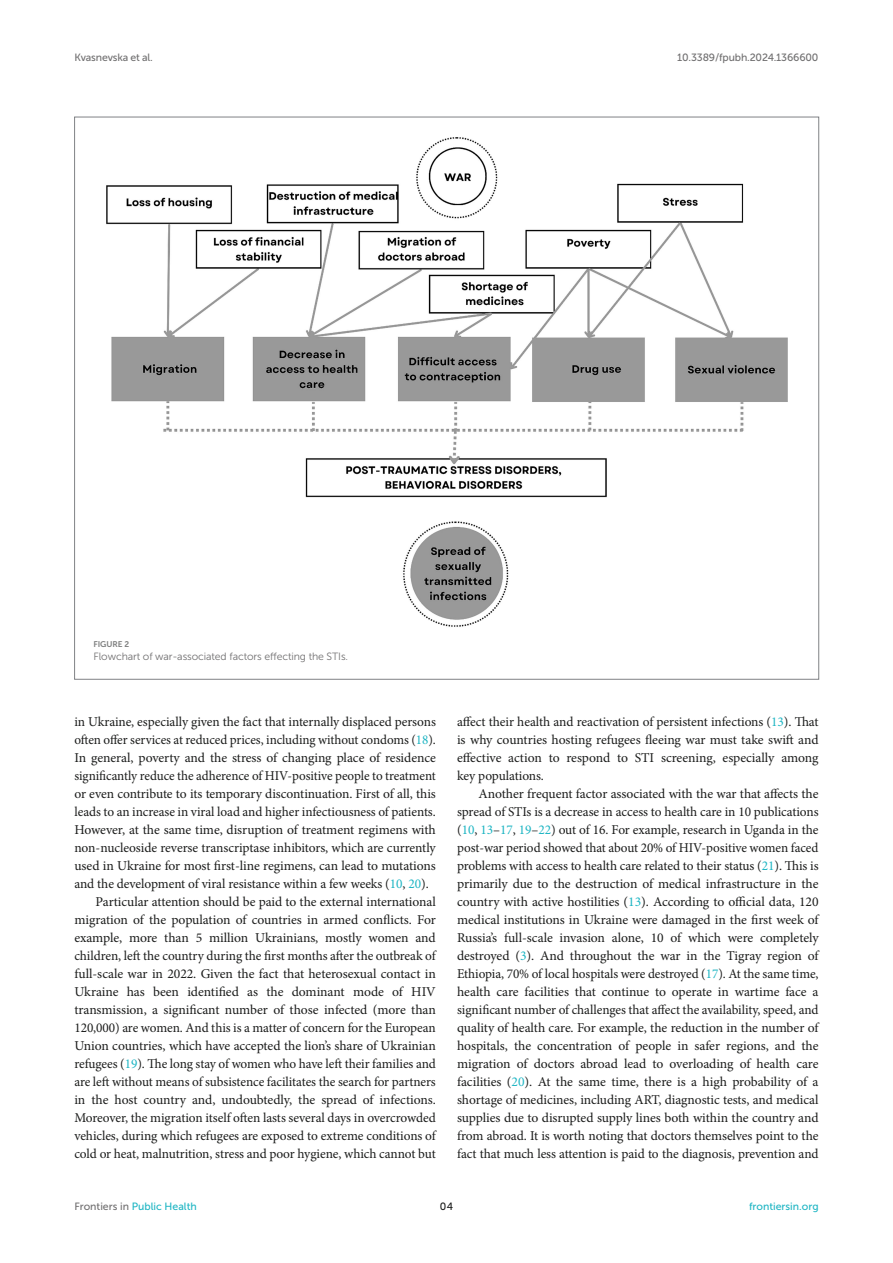
<style>
.page{position:relative;width:893px;height:1263px;background:#fff}
.page>*{position:absolute;margin:0;border:0;box-sizing:border-box;transform-origin:0 0}
.TEXT{font:13.5px/18px "Minion Pro";letter-spacing:-.005em;color:#1b1c1b;text-align:justify}
.FIG_LEG{font:10.5px "Museo Sans 300";letter-spacing:-.01em;color:#706f70}
.t1{font:10.5px "Museo Sans 500";letter-spacing:-.015em;color:#706f70}
.t2{font:10.5px "Museo Sans 500";color:#1db5c3}
.t3{font:10.5px "Museo Sans 500";color:#1b1c1b}
.FIG_HD{font:8.25px "Museo Sans 700";letter-spacing:-.01em;color:#7e7f7f}
.s1{color:#1db5c3}
.s2{color:#706f70}
</style>
<div class="page">
<img style="left:106px;top:137px;width:682px;height:490px">
<p class="t1" style="left:74px;top:51px;width:80px">Kvasnevska et al.</p>
<p class="t1" style="left:677px;top:51px;width:143px">10.3389/fpubh.2024.1366600</p>
<p class="FIG_HD" style="left:94px;top:639px;width:37px">FIGURE 2</p>
<p class="FIG_LEG" style="left:94px;top:651px;width:256px">Flowchart of war-associated factors effecting the STIs.</p>
<p class="TEXT" style="left:74px;top:713px;width:363px">in Ukraine, especially given the fact that internally displaced persons often offer services at reduced prices, including without condoms (<span class="s1">18</span>).<br>In general, poverty and the stress of changing place of residence significantly reduce the adherence of HIV-positive people to treatment or even contribute to its temporary discontinuation. First of all, this leads to an increase in viral load and higher infectiousness of patients.<br>However, at the same time, disruption of treatment regimens with non-nucleoside reverse transcriptase inhibitors, which are currently used in Ukraine for most first-line regimens, can lead to mutations and the development of viral resistance within a few weeks (<span class="s1">10</span>, <span class="s1">20</span>).</p>
<p class="TEXT" style="left:74px;top:893px;width:363px;text-indent:21px">Particular attention should be paid to the external international migration of the population of countries in armed conflicts. For example, more than 5 million Ukrainians, mostly women and children, left the country during the first months after the outbreak of full-scale war in 2022. Given the fact that heterosexual contact in Ukraine has been identified as the dominant mode of HIV transmission, a significant number of those infected (more than 120,000) are women. And this is a matter of concern for the European Union countries, which have accepted the lion’s share of Ukrainian refugees (<span class="s1">19</span>). The long stay of women who have left their families and are left without means of subsistence facilitates the search for partners in the host country and, undoubtedly, the spread of infections.<br>Moreover, the migration itself often lasts several days in overcrowded vehicles, during which refugees are exposed to extreme conditions of cold or heat, malnutrition, stress and poor hygiene, which cannot but</p>
<p class="TEXT" style="left:457px;top:713px;width:363px">affect their health and reactivation of persistent infections (<span class="s1">13</span>). That is why countries hosting refugees fleeing war must take swift and effective action to respond to STI screening, especially among key populations.</p>
<p class="TEXT" style="left:457px;top:785px;width:363px;text-indent:21px">Another frequent factor associated with the war that affects the spread of STIs is a decrease in access to health care in 10 publications (<span class="s1">10</span>, <span class="s1">13</span>–<span class="s1">17</span>, <span class="s1">19</span>–<span class="s1">22</span>) out of 16. For example, research in Uganda in the post-war period showed that about 20% of HIV-positive women faced problems with access to health care related to their status (<span class="s1">21</span>). This is primarily due to the destruction of medical infrastructure in the country with active hostilities (<span class="s1">13</span>). According to official data, 120 medical institutions in Ukraine were damaged in the first week of Russia’s full-scale invasion alone, 10 of which were completely destroyed (<span class="s1">3</span>). And throughout the war in the Tigray region of Ethiopia, 70% of local hospitals were destroyed (<span class="s1">17</span>). At the same time, health care facilities that continue to operate in wartime face a significant number of challenges that affect the availability, speed, and quality of health care. For example, the reduction in the number of hospitals, the concentration of people in safer regions, and the migration of doctors abroad lead to overloading of health care facilities (<span class="s1">20</span>). At the same time, there is a high probability of a shortage of medicines, including ART, diagnostic tests, and medical supplies due to disrupted supply lines both within the country and from abroad. It is worth noting that doctors themselves point to the fact that much less attention is paid to the diagnosis, prevention and</p>
<p class="t2" style="left:74px;top:1200px;width:124px"><span class="s2">Frontiers in</span> Public Health</p>
<p class="t3" style="left:440px;top:1200px;width:15px">04</p>
<p class="t2" style="left:749px;top:1200px;width:71px">frontiersin.org</p>
</div>
